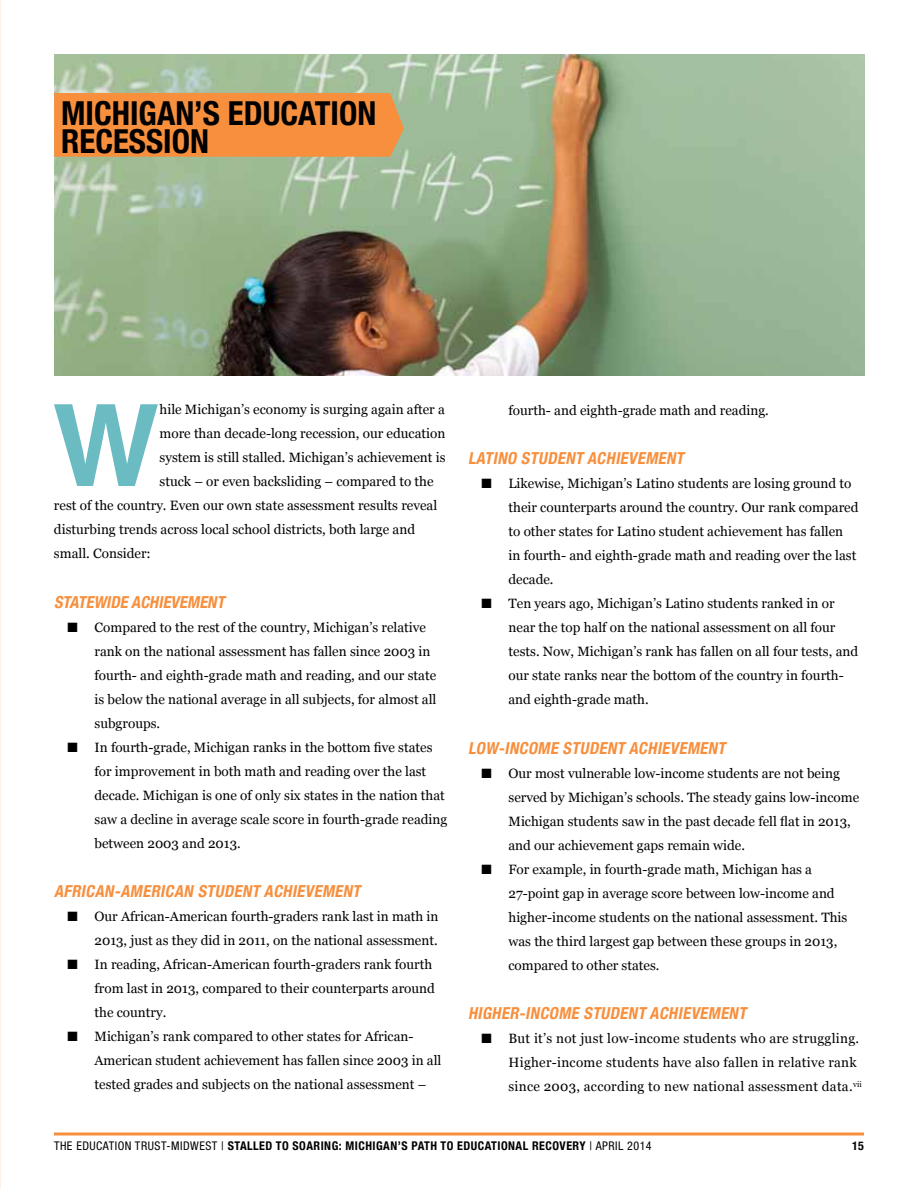
<style>
.page{position:relative;width:918px;height:1188px;background:#fff}
.page>*{position:absolute;margin:0;border:0;box-sizing:border-box;transform-origin:0 0}
.t1{font:700 113.55px "Helvetica";color:#6abbc2}
.t2{font:700 condensed 33px/28.5px "Helvetica Neue";color:#000}
.t3{font:italic 700 condensed 16.5px "Helvetica Neue";letter-spacing:.02em;color:#f78f3d}
.t4{font:13.5px/24px "Georgia";color:#000}
.t5{font:13.5px/24px "Georgia";letter-spacing:.02em;color:#000}
.t6{font:700 condensed 12px "Helvetica Neue";letter-spacing:.04em;color:#000}
.s1{font-family:"Helvetica Neue LT Std";font-weight:400}
</style>
<div class="page">
<svg style="left:54px;top:1132px;width:810px;height:4px;background:#f8aa6d"></svg>
<img style="left:54px;top:54px;width:810px;height:322px">
<div style="left:54px;top:93px;width:350px;height:64px;background:#f78f3d"></div>
<h2 class="t2" style="left:61px;top:96px;width:317px">MICHIGAN’S EDUCATION<br>RECESSION</h2>
<h1 class="t1" style="left:52px;top:354px;width:109px">W</h1>
<p class="t4" style="left:160px;top:397px;width:287px">hile Michigan’s economy is surging again after a</p>
<p class="t4" style="left:160px;top:421px;width:287px">more than decade-long recession, our education</p>
<p class="t4" style="left:160px;top:445px;width:288px">system is still stalled. Michigan’s achievement is</p>
<p class="t4" style="left:160px;top:469px;width:276px">stuck – or even backsliding – compared to the</p>
<p class="t4" style="left:54px;top:493px;width:385px">rest of the country. Even our own state assessment results reveal</p>
<p class="t4" style="left:54px;top:517px;width:363px">disturbing trends across local school districts, both large and</p>
<p class="t4" style="left:54px;top:541px;width:98px">small. Consider:</p>
<p class="t3" style="left:54px;top:588px;width:177px">STATEWIDEACHIEVEM ENT</p>
<p class="t4" style="left:95px;top:614px;width:343px;text-indent:-27px">■ Compared to the rest of the country, Michigan’s relative rank on the national assessment has fallen since 2003 in fourth- and eighth-grade math and reading, and our state is below the national average in all subjects, for almost all subgroups.</p>
<p class="t4" style="left:95px;top:734px;width:354px;text-indent:-27px">■ In fourth-grade, Michigan ranks in the bottom five states for improvement in both math and reading over the last decade. Michigan is one of only six states in the nation that saw a decline in average scale score in fourth-grade reading between 2003 and 2013.</p>
<p class="t3" style="left:54px;top:877px;width:312px">AFRICAN-AM ERICAN STUDENT ACHIEVEM ENT</p>
<p class="t4" style="left:68px;top:904px;width:373px;text-align:right">■ Our African-American fourth-graders rank last in math in<br>2013, just as they did in 2011, on the national assessment.</p>
<p class="t4" style="left:95px;top:952px;width:342px;text-indent:-27px">■ In reading, African-American fourth-graders rank fourth from last in 2013, compared to their counterparts around the country.</p>
<p class="t4" style="left:95px;top:1024px;width:348px;text-indent:-27px">■ Michigan’s rank compared to other states for African-<br>American student achievement has fallen since 2003 in all tested grades and subjects on the national assessment –</p>
<p class="t4" style="left:509px;top:398px;width:262px">fourth- and eighth-grade math and reading.</p>
<p class="t3" style="left:468px;top:445px;width:222px">LATINO STUDENT ACHIEVEM ENT</p>
<p class="t4" style="left:509px;top:471px;width:351px;text-indent:-27px">■ Likewise, Michigan’s Latino students are losing ground to their counterparts around the country. Our rank compared to other states for Latino student achievement has fallen in fourth- and eighth-grade math and reading over the last decade.</p>
<p class="t4" style="left:509px;top:591px;width:351px;text-indent:-27px">■ Ten years ago, Michigan’s Latino students ranked in or near the top half on the national assessment on all four tests. Now, Michigan’s rank has fallen on all four tests, and our state ranks near the bottom of the country in fourth&shy;and eighth-grade math.</p>
<p class="t3" style="left:468px;top:734px;width:263px">LOW-I NCOME STUDENT ACHIEVEMENT</p>
<p class="t4" style="left:509px;top:761px;width:352px;text-indent:-27px">■ Our most vulnerable low-income students are not being served by Michigan’s schools. The steady gains low-income Michigan students saw in the past decade fell flat in 2013, and our achievement gaps remain wide.</p>
<p class="t4" style="left:509px;top:857px;width:340px;text-indent:-27px">■ For example, in fourth-grade math, Michigan has a 27-point gap in average score between low-income and higher-income students on the national assessment. This was the third largest gap between these groups in 2013, compared to other states.</p>
<p class="t3" style="left:468px;top:1000px;width:284px">HIGHER-INCOME STUDENT ACHIEVEMENT</p>
<p class="t5" style="left:509px;top:1026px;width:355px;text-indent:-27px">■ But it’s not just low-income students who are struggling.<br>Higher-income students have also fallen in relative rank since 2003, according to new national assessment data.<sup>vii</sup></p>
<p class="t6" style="left:54px;top:1136px;width:599px"><span class="s1">THE EDUCATION TRUST-MIDWEST |</span> STALLED TO SOARING: MICHIGAN’S PATH TO EDUCATIONAL RECOVERY <span class="s1">| APRIL 2014</span></p>
<p class="t6" style="left:852px;top:1136px;width:13px">15</p>
</div>
